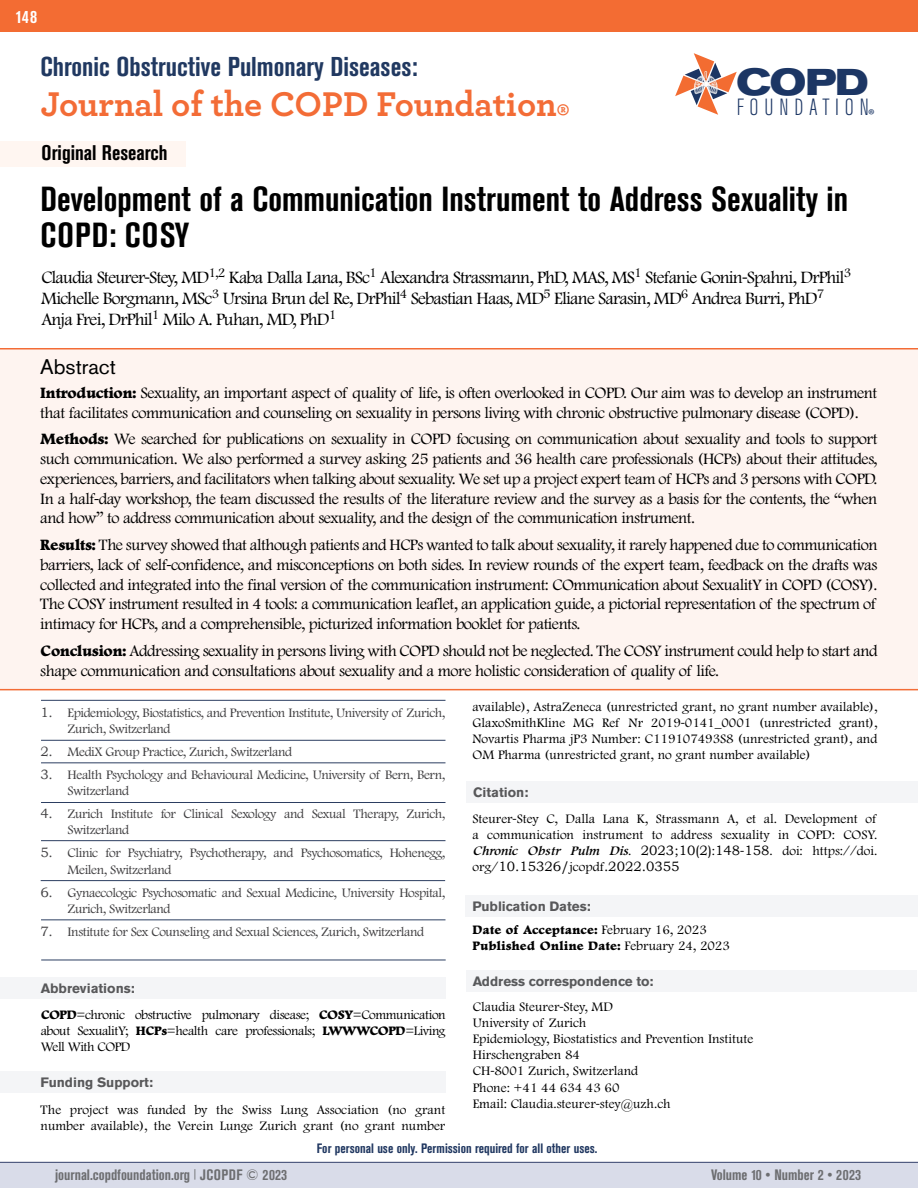
<style>
.page{position:relative;width:918px;height:1188px;background:#fff}
.page>*{position:absolute;margin:0;border:0;box-sizing:border-box;transform-origin:0 0}
.t1{font:700 expanded 36.9px "Akzidenz Grotesk BQ";color:#1c3664}
.t2{font:700 36px "Breathe";color:#f36c36}
.t3{font:700 condensed 34.5px/36px "Akzidenz Grotesk BE";color:#000}
.t4{font:700 condensed 27px "Akzidenz Grotesk BE";color:#213961}
.t5{font:300 condensed 23.25px "Akzidenz Grotesk BQ";letter-spacing:.255em;color:#1c3664}
.t6{font:700 condensed 21px "Akzidenz Grotesk BE";color:#000}
.t7{font:21px "Akzidenz Grotesk BQ";color:#000101}
.t8{font:300 18px/21px "Footlight MT Pro";letter-spacing:-.045em;color:#000}
.t9{font:300 16.5px/19.8px "Footlight MT Pro";letter-spacing:-.03em;color:#000}
.t10{font:700 condensed 15px "Akzidenz Grotesk BE";color:#6d6e71}
.t11{font:300 13.5px/16.2px "Footlight MT Pro";color:#000;text-align:justify}
.t12{font:300 13.5px/16.2px "Footlight MT Pro";letter-spacing:-.03em;color:#414042}
.t13{font:800 13.5px/16.2px "Footlight MT Pro";color:#000}
.t14{font:700 13.5px "Akzidenz Grotesk BE";color:#58585a}
.t15{font:700 condensed 13.5px "Akzidenz Grotesk BE";color:#213861}
.t16{font:13.5px "Bookman Old Style";color:#000}
.t17{font:700 13.5px "Akzidenz Grotesk BE";color:#58595b}
.s1{font-family:"Myriad Pro";font-weight:400}
.s2{font-weight:800}
.s3{font-family:"Bookman Old Style";font-weight:400}
.s4{font-weight:400;font-style:italic}
.s5{font-family:"Footlight MT Pro";font-weight:300}
.s6{font-weight:300}
</style>
<div class="page">
<div style="left:0;top:1162px;width:918px;height:26px;background:#d9dce9"></div>
<div style="left:0;top:0;width:918px;height:32px;background:#f36c33"></div>
<hr style="left:0;top:1162px;width:918px;height:1px;background:#34416b">
<svg style="left:675px;top:53px;width:62px;height:62px"></svg>
<div style="left:0;top:142px;width:186px;height:25px;background:#fff6f1"></div>
<div style="left:0;top:348px;width:918px;height:342px;background:#fef4f0"></div>
<hr style="left:41px;top:700px;width:404px;height:1px;background:#2c3e61">
<hr style="left:41px;top:740px;width:404px;height:1px;background:#2c3e61">
<hr style="left:41px;top:763px;width:404px;height:1px;background:#2c3e61">
<hr style="left:41px;top:802px;width:404px;height:1px;background:#2c3e61">
<hr style="left:41px;top:880px;width:404px;height:1px;background:#2c3e61">
<div style="left:0;top:977px;width:446px;height:21px;background:#f4f5f7"></div>
<div style="left:0;top:1072px;width:446px;height:21px;background:#f4f5f7"></div>
<div style="left:466px;top:781px;width:452px;height:22px;background:#f4f5f7"></div>
<hr style="left:41px;top:840px;width:404px;height:1px;background:#2c3e61">
<hr style="left:41px;top:920px;width:404px;height:1px;background:#2c3e61">
<div style="left:466px;top:895px;width:452px;height:22px;background:#f4f5f7"></div>
<div style="left:466px;top:970px;width:451px;height:22px;background:#f4f5f7"></div>
<hr style="left:41px;top:960px;width:405px;height:1px;background:#2c3e61">
<h3 class="t4" style="left:40px;top:51px;width:379px">Chronic Obstructive Pulmonary Diseases:</h3>
<h2 class="t2" style="left:40px;top:75px;width:531px">Journal of the COPD Foundation<sub>®</sub></h2>
<p class="t6" style="left:42px;top:141px;width:127px">Original Research</p>
<h1 class="t1" style="left:736px;top:61px;width:134px">COPD</h1>
<h3 class="t5" style="left:737px;top:94px;width:140px">FOUNDATION<sub>®</sub></h3>
<h3 class="t3" style="left:40px;top:181px;width:809px">Development of a Communication Instrument to Address Sexuality in<br>COPD: COSY</h3>
<p class="t8" style="left:41px;top:267px;width:811px">Claudia Steurer<span class="s1">-</span>Stey, MD<sup>1,2</sup> Kaba Dalla Lana, BSc<sup>1</sup> Alexandra Strassmann, PhD, MAS, MS<sup>1</sup> Stefanie Gonin<span class="s1">-</span>Spahni, DrPhil<sup>3<br></sup>Michelle Borgmann, MSc<sup>3</sup> Ursina Brun del Re, DrPhil<sup>4</sup> Sebastian Haas, MD<sup>5</sup> Eliane Sarasin, MD<sup>6</sup> Andrea Burri, PhD<sup>7<br></sup>Anja Frei, DrPhil<sup>1</sup> Milo A. Puhan, MD, PhD<sup>1</sup></p>
<p class="t7" style="left:40px;top:355px;width:77px">Abstract</p>
<p class="t9" style="left:40px;top:383px;width:839px"><span class="s2">Introduction:</span> Sexuality, an important aspect of quality of life, is often overlooked in COPD. Our aim was to develop an instrument that facilitates communication and counseling on sexuality in persons living with chronic obstructive pulmonary disease (COPD).</p>
<p class="t9" style="left:40px;top:430px;width:839px;text-align:justify"><span class="s2">Methods:</span> We searched for publications on sexuality in COPD focusing on communication about sexuality and tools to support such communication. We also performed a survey asking 25 patients and 36 health care professionals (HCPs) about their attitudes, experiences, barriers, and facilitators when talking about sexuality. We set up a project expert team of HCPs and 3 persons with COPD.<br>In a half<span class="s1">-</span>day workshop, the team discussed the results of the literature review and the survey as a basis for the contents, the “when and how” to address communication about sexuality, and the design of the communication instrument.</p>
<p class="t9" style="left:40px;top:535px;width:839px;text-align:justify"><span class="s2">Results:</span> The survey showed that although patients and HCPs wanted to talk about sexuality, it rarely happened due to communication barriers, lack of self<span class="s1">-</span>confidence, and misconceptions on both sides. In review rounds of the expert team, feedback on the drafts was collected and integrated into the final version of the communication instrument: COmmunication about SexualitY in COPD (COSY).<br>The COSY instrument resulted in 4 tools: a communication leaflet, an application guide, a pictorial representation of the spectrum of intimacy for HCPs, and a comprehensible, picturized information booklet for patients.</p>
<p class="t9" style="left:40px;top:641px;width:839px"><span class="s2">Conclusion:</span> Addressing sexuality in persons living with COPD should not be neglected. The COSY instrument could help to start and shape communication and consultations about sexuality and a more holistic consideration of quality of life.</p>
<p class="t12" style="left:68px;top:705px;width:379px;text-indent:-27px"><span class="s3">1.</span> Epidemiology, Biostatistics, and Prevention Institute, University of Zurich,<br>Zurich, Switzerland</p>
<p class="t12" style="left:41px;top:744px;width:253px"><span class="s3">2.</span> MediX Group Practice, Zurich, Switzerland</p>
<p class="t12" style="left:68px;top:767px;width:379px;text-indent:-27px"><span class="s3">3.</span> Health Psychology and Behavioural Medicine, University of Bern, Bern,<br>Switzerland</p>
<p class="t12" style="left:68px;top:806px;width:379px;text-indent:-27px"><span class="s3">4.</span> Zurich Institute for Clinical Sexology and Sexual Therapy, Zurich,<br>Switzerland</p>
<p class="t12" style="left:68px;top:845px;width:379px;text-indent:-27px"><span class="s3">5.</span> Clinic for Psychiatry, Psychotherapy, and Psychosomatics, Hohenegg,<br>Meilen, Switzerland</p>
<p class="t12" style="left:68px;top:885px;width:379px;text-indent:-27px"><span class="s3">6.</span> Gynaecologic Psychosomatic and Sexual Medicine, University Hospital,<br>Zurich, Switzerland</p>
<p class="t12" style="left:41px;top:924px;width:385px"><span class="s3">7.</span> Institute for Sex Counseling and Sexual Sciences, Zurich, Switzerland</p>
<p class="t14" style="left:41px;top:980px;width:95px">Abbreviations:</p>
<p class="t11" style="left:41px;top:1007px;width:406px"><span class="s2">COPD</span>=chronic obstructive pulmonary disease; <span class="s2">COSY</span>=Communication about SexualitY; <span class="s2">HCPs</span>=health care professionals; <span class="s2">LWWWCOPD</span>=Living Well With COPD</p>
<p class="t14" style="left:40px;top:1075px;width:114px">Funding Support:</p>
<p class="t11" style="left:41px;top:1101px;width:406px">The project was funded by the Swiss Lung Association (no grant number available), the Verein Lunge Zurich grant (no grant number</p>
<p class="t11" style="left:472px;top:699px;width:406px">available), AstraZeneca (unrestricted grant, no grant number available), GlaxoSmithKline MG Ref Nr 2019<span class="s1">-</span>0141_0001 (unrestricted grant), Novartis Pharma jP3 Number: C119107493S8 (unrestricted grant), and OM Pharma (unrestricted grant, no grant number available)</p>
<p class="t14" style="left:473px;top:784px;width:57px">Citation:</p>
<p class="t11" style="left:472px;top:811px;width:406px">Steurer<span class="s1">-</span>Stey C, Dalla Lana K, Strassmann A, et al. Development of a communication instrument to address sexuality in COPD: COSY.<br><span class="s4">Chronic Obstr Pulm Dis</span>. <span class="s3">2023;10(2)</span>:<span class="s3">148</span><span class="s1">-</span><span class="s3">158</span>. doi: https://doi.</p>
<p class="t16" style="left:472px;top:858px;width:209px"><span class="s5">org/</span>10.15326/<span class="s5">jcopdf</span>.2022.0355</p>
<p class="t14" style="left:472px;top:899px;width:120px">Publication Dates:</p>
<p class="t13" style="left:472px;top:922px;width:259px">Date of Acceptance: <span class="s6">February 16, 2023<br></span>Published Online Date: <span class="s6">February 24, 2023</span></p>
<p class="t17" style="left:473px;top:973px;width:182px">Address correspondence to:</p>
<p class="t11" style="left:473px;top:998px;width:282px;text-align:left">Claudia Steurer<span class="s1">-</span>Stey, MD<br>University of Zurich<br>Epidemiology, Biostatistics and Prevention Institute<br>Hirschengraben 84<br>CH<span class="s1">-</span>8001 Zurich, Switzerland<br>Phone: +41 44 634 43 60<br>Email: Claudia.steurer<span class="s1">-</span>stey@uzh.ch</p>
<p class="t15" style="left:317px;top:1141px;width:282px">For personal use only. Permission required for all other uses.</p>
<p class="t10" style="left:55px;top:1166px;width:234px">journal.copdfoundation.org <sup>|</sup> JCOPDF © 2023</p>
<p class="t10" style="left:711px;top:1166px;width:151px">Volume 10 • Number 2 • 2023</p>
</div>
